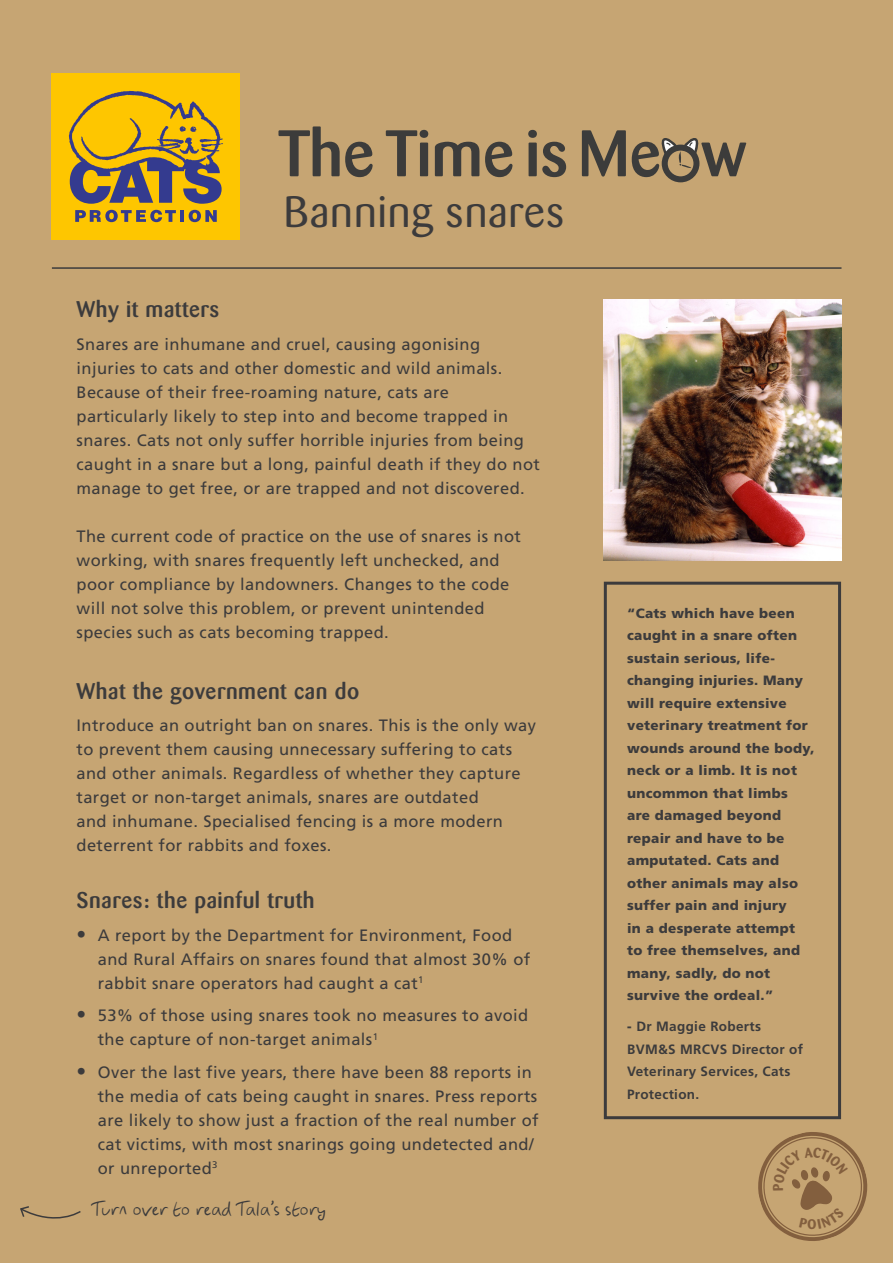
<style>
.page{position:relative;width:893px;height:1263px;background:#c6a573}
.page>*{position:absolute;margin:0;border:0;box-sizing:border-box;transform-origin:0 0}
.t1{font:43.5px "Barmeno BQ";letter-spacing:.025em;color:#3c3b3c}
.t2{font:500 22.5px "Barmeno BQ";letter-spacing:.025em;color:#3c3b3c}
.t3{font:16.5px/24px "Frutiger";letter-spacing:.025em;color:#3c3b3c}
.t4{font:15px "Rushandwriting";color:#3c3b3c}
.t5{font:700 13.65px "Barmeno BQ";color:#835f3e}
.t6{font:900 13.5px/22.5px "Frutiger";letter-spacing:.025em;color:#3c3b3c}
.t7{font:700 13.5px/22.5px "Frutiger";letter-spacing:.025em;color:#3c3b3c}
.s1{font-family:"Frutiger LT Std";font-size:19.5px}
.s2{font-weight:900}
</style>
<div class="page">
<svg style="left:20px;top:1206px;width:61px;height:13px"></svg>
<div style="left:52px;top:73px;width:188px;height:166px;background:#fec600"></div>
<svg style="left:75px;top:210px;width:101px;height:12px"></svg>
<hr style="left:180px;top:210px;width:4px;height:12px;background:#343b8f">
<svg style="left:189px;top:210px;width:28px;height:12px"></svg>
<svg style="left:69px;top:91px;width:154px;height:113px"></svg>
<hr style="left:52px;top:267px;width:789px;height:2px;background:#3c3b3c">
<img style="left:604px;top:300px;width:237px;height:261px">
<div style="left:604px;top:582px;width:237px;height:537px;border:3px solid #3c3b3c"></div>
<svg style="left:278px;top:126px;width:95px;height:51px"></svg>
<svg style="left:386px;top:130px;width:42px;height:46px"></svg>
<svg style="left:435px;top:142px;width:44px;height:34px"></svg>
<svg style="left:485px;top:142px;width:28px;height:35px"></svg>
<svg style="left:528px;top:130px;width:38px;height:47px"></svg>
<svg style="left:582px;top:130px;width:44px;height:47px"></svg>
<svg style="left:632px;top:138px;width:114px;height:44px"></svg>
<svg style="left:758px;top:1132px;width:110px;height:109px"></svg>
<h1 class="t1" style="left:284px;top:186px;width:282px">Banning snares</h1>
<h2 class="t2" style="left:77px;top:296px;width:144px">Why it matters</h2>
<p class="t3" style="left:77px;top:332px;width:465px">Snares are inhumane and cruel, causing agonising injuries to cats and other domestic and wild animals.<br>Because of their free-roaming nature, cats are particularly likely to step into and become trapped in snares. Cats not only suffer horrible injuries from being caught in a snare but a long, painful death if they do not manage to get free, or are trapped and not discovered.</p>
<p class="t3" style="left:77px;top:524px;width:446px">The current code of practice on the use of snares is not working, with snares frequently left unchecked, and poor compliance by landowners. Changes to the code will not solve this problem, or prevent unintended species such as cats becoming trapped.</p>
<h2 class="t2" style="left:77px;top:678px;width:284px">What the government can do</h2>
<p class="t3" style="left:77px;top:713px;width:461px">Introduce an outright ban on snares. This is the only way to prevent them causing unnecessary suffering to cats and other animals. Regardless of whether they capture target or non-target animals, snares are outdated<br>and inhumane. Specialised fencing is a more modern deterrent for rabbits and foxes.</p>
<h2 class="t2" style="left:77px;top:887px;width:240px">Snares: the painful truth</h2>
<p class="t3" style="left:98px;top:923px;width:434px;text-indent:-21px"><span class="s1">•</span> A report by the Department for Environment, Food and Rural Affairs on snares found that almost 30% of rabbit snare operators had caught a cat<sup>1</sup></p>
<p class="t3" style="left:98px;top:1003px;width:432px;text-indent:-21px"><span class="s1">•</span> 53% of those using snares took no measures to avoid the capture of non-target animals<sup>1</sup></p>
<p class="t3" style="left:98px;top:1060px;width:442px;text-indent:-21px"><span class="s1">•</span> Over the last five years, there have been 88 reports in the media of cats being caught in snares. Press reports are likely to show just a fraction of the real number of cat victims, with most snarings going undetected and/ or unreported<sup>3</sup></p>
<p class="t4" style="left:93px;top:1199px;width:235px">Turn over to read Tala’s story</p>
<p class="t6" style="left:627px;top:601px;width:189px">“Cats which have been caught in a snare often sustain serious, life&shy;changing injuries. Many will require extensive veterinary treatment for wounds around the body, neck or a limb. It is not uncommon that limbs<br>are damaged beyond repair and have to be amputated. Cats and other animals may also suffer pain and injury<br>in a desperate attempt<br>to free themselves, and many, sadly, do not survive the ordeal.”</p>
<p class="t7" style="left:627px;top:1015px;width:177px"><span class="s2">-</span> Dr Maggie Roberts<br>BVM&amp;S MRCVS Director of<br>Veterinary Services, Cats<br>Protection.</p>
<p class="t5" style="left:808px;top:1216px;width:11px">O</p>
</div>
